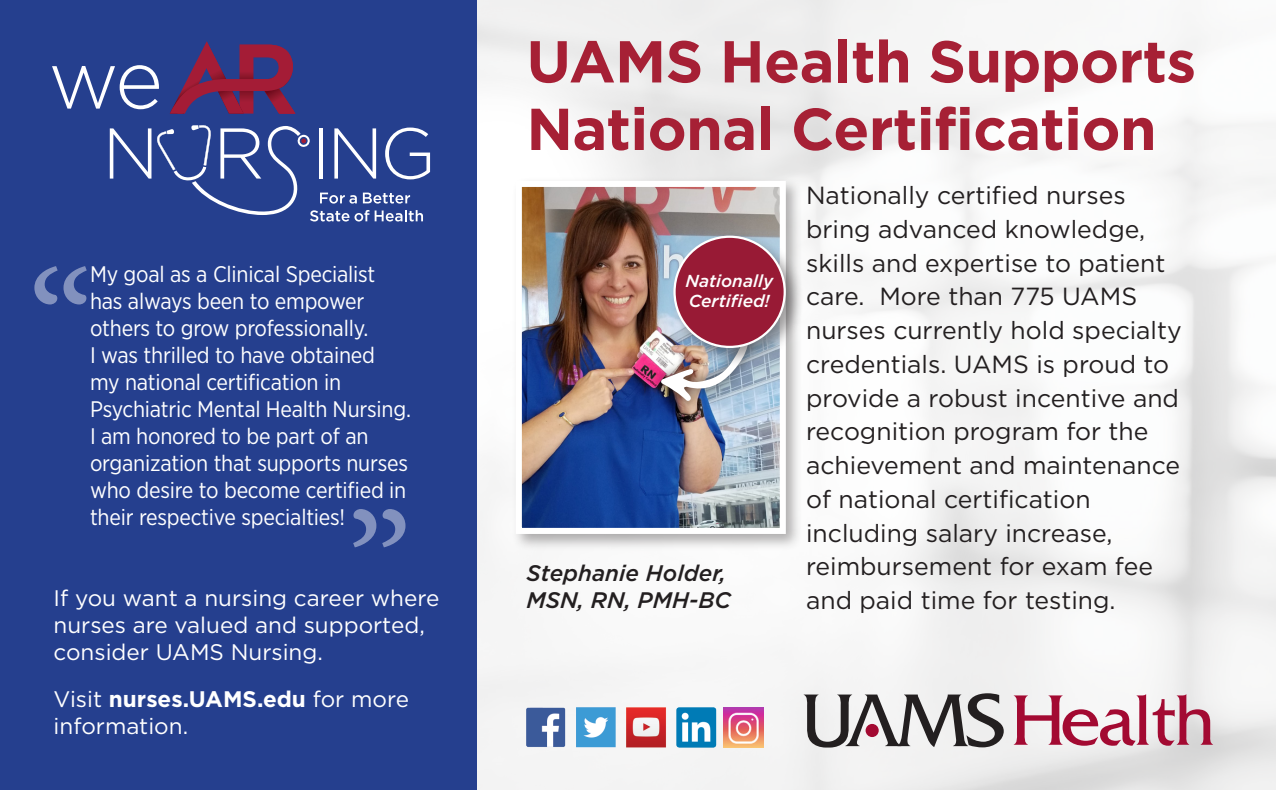
<style>
.page{position:relative;width:1276px;height:790px;background:#fff}
.page>*{position:absolute;margin:0;border:0;box-sizing:border-box;transform-origin:0 0}
.t1{font:166.28px "Minion Pro";color:#fff}
.List_Paragraph{font:700 58.95px/67.5px "Gotham";letter-spacing:-.01em;color:#a62035}
.List_Paragraph-2{font:24.75px/33.8px "Gotham";color:#231f20}
.t2{font:22.5px/27px "Gotham Narrow";letter-spacing:-.01em;color:#fff}
.t3{font:22.5px/27px "Gotham";color:#fff}
.t4{font:italic 500 22.5px/27px "Gotham";color:#231f20}
.t5{font:italic 500 17.32px/20.7px "Gotham";color:#fff}
.s1{font-weight:700}
</style>
<div class="page">
<img style="left:477px;top:0;width:799px;height:790px">
<img style="left:526px;top:707px;width:190px;height:40px">
<img style="left:723px;top:707px;width:40px;height:40px">
<div style="left:0;top:0;width:477px;height:790px;background:#253f8e"></div>
<svg style="left:110px;top:125px;width:320px;height:96px"></svg>
<svg style="left:52px;top:65px;width:107px;height:44px"></svg>
<svg style="left:170px;top:41px;width:125px;height:73px"></svg>
<svg style="left:804px;top:693px;width:200px;height:54px"></svg>
<div style="left:865px;top:724px;width:14px;height:13px;background:#a30a32;border-radius:50%"></div>
<svg style="left:1014px;top:694px;width:199px;height:52px"></svg>
<div style="left:511px;top:176px;width:292px;height:375px;background:#231f20;opacity:.35"></div>
<img style="left:523px;top:188px;width:256px;height:339px">
<div style="left:516px;top:181px;width:270px;height:353px;border:6px solid #fff"></div>
<div style="left:650px;top:318px;width:111px;height:94px;background:#231f20;opacity:.75"></div>
<img style="left:660px;top:330px;width:89px;height:71px">
<div style="left:669px;top:231px;width:136px;height:136px;background:#231f20;opacity:.45"></div>
<div style="left:674px;top:237px;width:111px;height:110px;background:#981a35;border-radius:50%"></div>
<div style="left:673px;top:236px;width:113px;height:112px;border:2px solid #fff;border-radius:50%"></div>
<h1 class="t1" style="left:27px;top:221px;width:68px">“</h1>
<p class="t2" style="left:90px;top:260px;width:322px">My goal as a Clinical Specialist has always been to empower others to grow professionally.<br>I was thrilled to have obtained<br>my national certification in<br>Psychiatric Mental Health Nursing.<br>I am honored to be part of an organization that supports nurses who desire to become certified in their respective specialties!</p>
<h1 class="t1" style="left:412px;top:593px;width:68px;rotate:-180deg">“</h1>
<p class="t3" style="left:54px;top:584px;width:387px">If you want a nursing career where nurses are valued and supported, consider UAMS Nursing.</p>
<p class="t3" style="left:54px;top:685px;width:357px">Visit <span class="s1">nurses.UAMS.edu</span> for more information.</p>
<p class="List_Paragraph" style="left:526px;top:27px;width:671px">UAMS Health Supports<br>National Certification</p>
<p class="List_Paragraph-2" style="left:806px;top:178px;width:377px">Nationally certified nurses bring advanced knowledge, skills and expertise to patient care. More than 775 UAMS nurses currently hold specialty credentials. UAMS is proud to provide a robust incentive and recognition program for the achievement and maintenance of national certification including salary increase, reimbursement for exam fee and paid time for testing.</p>
<p class="t5" style="left:685px;top:270px;width:89px">Nationally<br>Certified!</p>
<p class="t4" style="left:526px;top:559px;width:206px">Stephanie Holder,<br>MSN, RN, PMH-BC</p>
</div>
